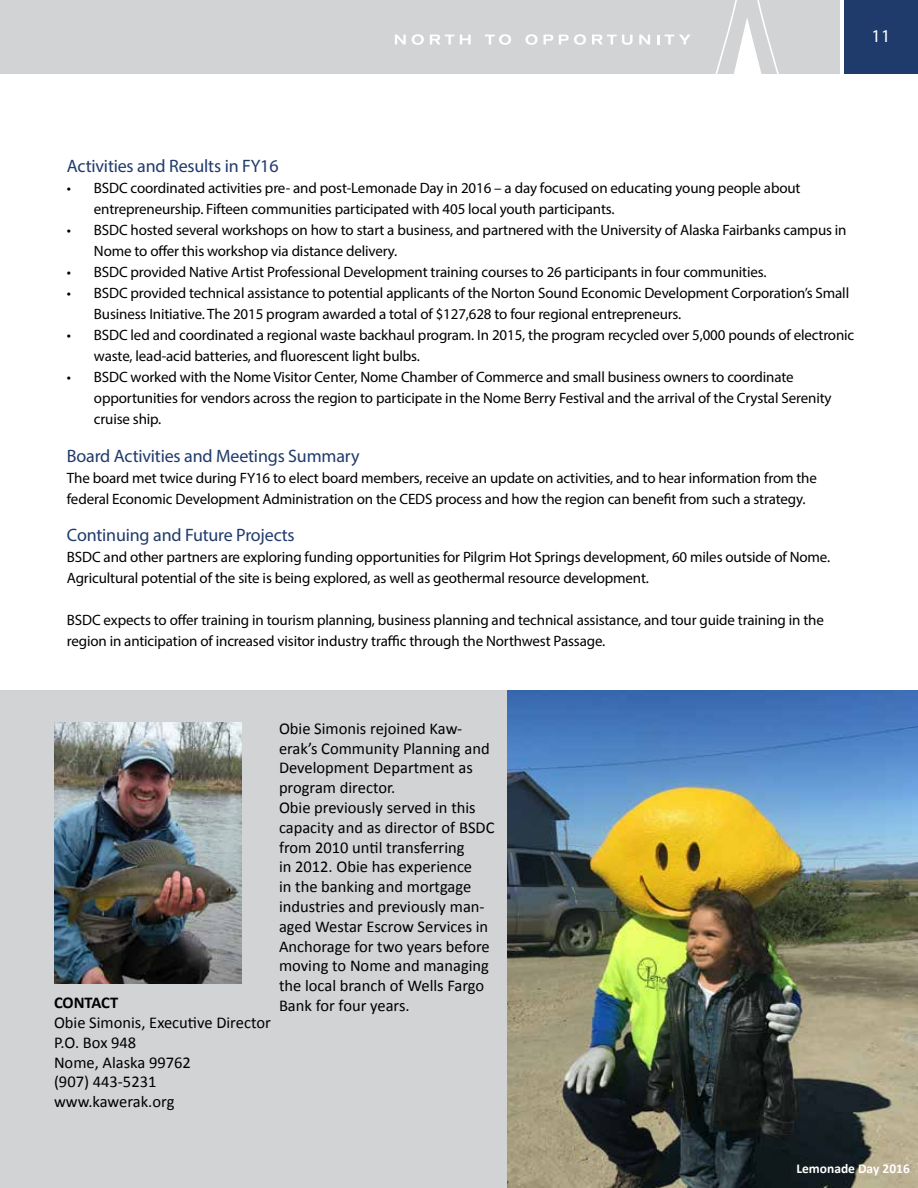
<style>
.page{position:relative;width:918px;height:1188px;background:#fff}
.page>*{position:absolute;margin:0;border:0;box-sizing:border-box;transform-origin:0 0}
.t1{font:18px "Myriad Pro";letter-spacing:-.01em;color:#1f3b6c}
.t2{font:18px "Myriad Pro";color:#fff}
.t3{font:16.5px/19.8px "Calibri";color:#000}
.t4{font:700 16.5px "Calibri";letter-spacing:-.005em;color:#000}
.t5{font:15px/21px "Myriad Pro";letter-spacing:-.01em;color:#000}
.t6{font:700 13.5px "Calibri";color:#fff}
</style>
<div class="page">
<div style="left:0;top:0;width:840px;height:74px;background:#d1d3d4"></div>
<div style="left:844px;top:0;width:74px;height:74px;background:#1f3b6c"></div>
<svg style="left:715px;top:0;width:64px;height:74px"></svg>
<svg style="left:395px;top:34px;width:76px;height:11px"></svg>
<svg style="left:485px;top:34px;width:26px;height:11px"></svg>
<svg style="left:525px;top:34px;width:13px;height:11px"></svg>
<svg style="left:544px;top:35px;width:9px;height:9px"></svg>
<svg style="left:559px;top:34px;width:27px;height:11px"></svg>
<svg style="left:592px;top:35px;width:41px;height:10px"></svg>
<svg style="left:639px;top:35px;width:11px;height:9px"></svg>
<svg style="left:657px;top:35px;width:2px;height:9px"></svg>
<svg style="left:665px;top:35px;width:25px;height:9px"></svg>
<div style="left:0;top:690px;width:918px;height:498px;background:#d1d3d4"></div>
<img style="left:54px;top:723px;width:188px;height:260px">
<img style="left:508px;top:690px;width:409px;height:498px">
<p class="t2" style="left:872px;top:25px;width:21px">11</p>
<p class="t1" style="left:67px;top:155px;width:213px">Activities and Results in FY16</p>
<p class="t5" style="left:94px;top:177px;width:708px;text-indent:-27px">• BSDC coordinated activities pre- and post-Lemonade Day in 2016 – a day focused on educating young people about entrepreneurship. Fifteen communities participated with 405 local youth participants.</p>
<p class="t5" style="left:94px;top:219px;width:754px;text-indent:-27px">• BSDC hosted several workshops on how to start a business, and partnered with the University of Alaska Fairbanks campus in<br>Nome to offer this workshop via distance delivery.</p>
<p class="t5" style="left:67px;top:261px;width:701px">• BSDC provided Native Artist Professional Development training courses to 26 participants in four communities.</p>
<p class="t5" style="left:94px;top:282px;width:757px;text-indent:-27px">• BSDC provided technical assistance to potential applicants of the Norton Sound Economic Development Corporation’s Small<br>Business Initiative. The 2015 program awarded a total of $127,628 to four regional entrepreneurs.</p>
<p class="t5" style="left:94px;top:324px;width:762px;text-indent:-27px">• BSDC led and coordinated a regional waste backhaul program. In 2015, the program recycled over 5,000 pounds of electronic waste, lead-acid batteries, and fluorescent light bulbs.</p>
<p class="t5" style="left:94px;top:366px;width:739px;text-indent:-27px">• BSDC worked with the Nome Visitor Center, Nome Chamber of Commerce and small business owners to coordinate opportunities for vendors across the region to participate in the Nome Berry Festival and the arrival of the Crystal Serenity cruise ship.</p>
<p class="t1" style="left:67px;top:445px;width:294px">Board Activities and Meetings Summary</p>
<p class="t5" style="left:67px;top:467px;width:752px">The board met twice during FY16 to elect board members, receive an update on activities, and to hear information from the federal Economic Development Administration on the CEDS process and how the region can benefit from such a strategy.</p>
<p class="t1" style="left:67px;top:524px;width:229px">Continuing and Future Projects</p>
<p class="t5" style="left:67px;top:546px;width:765px">BSDC and other partners are exploring funding opportunities for Pilgrim Hot Springs development, 60 miles outside of Nome.<br>Agricultural potential of the site is being explored, as well as geothermal resource development.</p>
<p class="t5" style="left:67px;top:609px;width:758px">BSDC expects to offer training in tourism planning, business planning and technical assistance, and tour guide training in the region in anticipation of increased visitor industry traffic through the Northwest Passage.</p>
<p class="t3" style="left:279px;top:718px;width:217px">Obie Simonis rejoined Kaw&shy;erak’s Community Planning and<br>Development Department as program director.<br>Obie previously served in this capacity and as director of BSDC from 2010 until transferring<br>in 2012. Obie has experience<br>in the banking and mortgage industries and previously man&shy;aged Westar Escrow Services in<br>Anchorage for two years before moving to Nome and managing the local branch of Wells Fargo</p>
<p class="t4" style="left:54px;top:992px;width:66px">CONTACT</p>
<p class="t3" style="left:279px;top:996px;width:132px">Bank for four years.</p>
<p class="t3" style="left:54px;top:1013px;width:218px">Obie Simonis, Executive Director<br>P.O. Box 948<br>Nome, Alaska 99762<br>(907) 443-5231 www.kawerak.org</p>
<p class="t6" style="left:796px;top:1160px;width:115px">Lemonade Day 2016</p>
</div>
